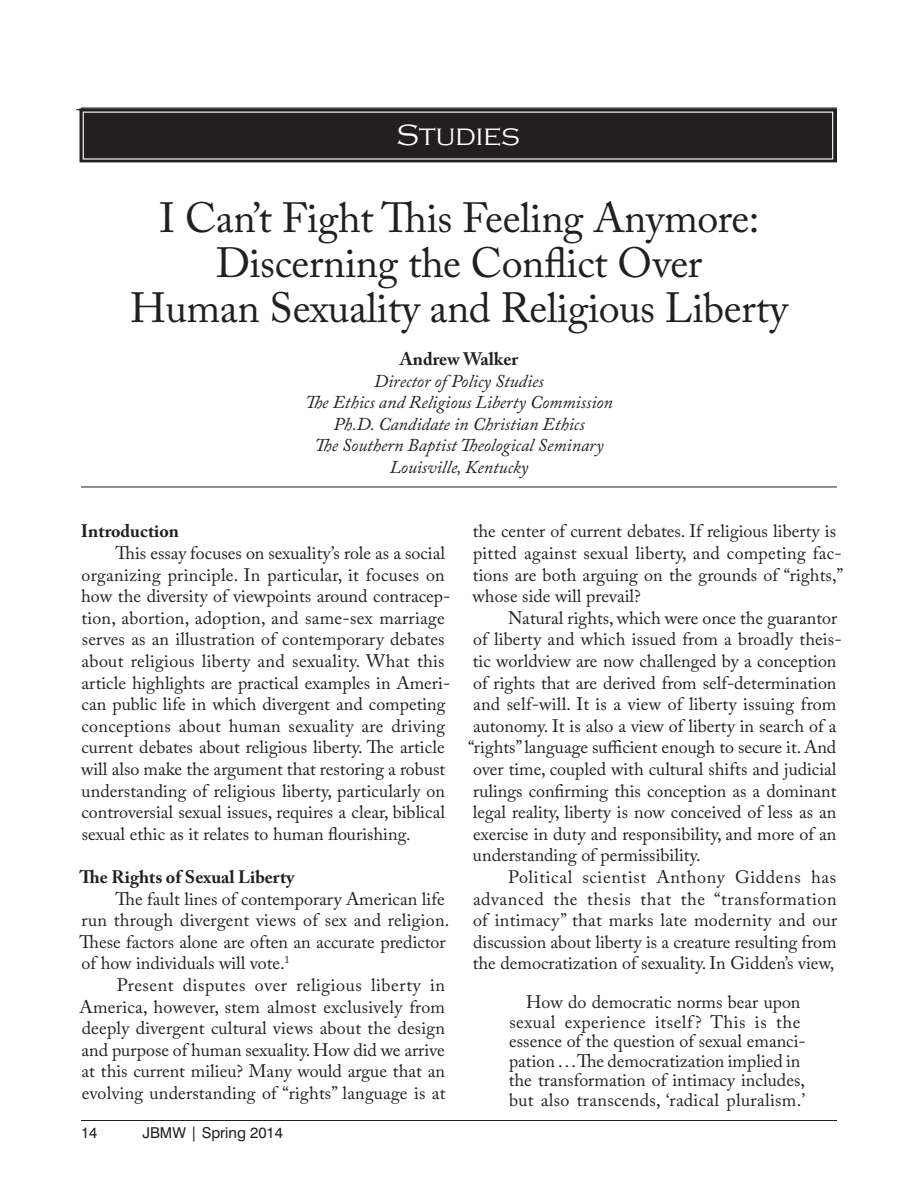
<style>
.page{position:relative;width:918px;height:1188px;background:#fff}
.page>*{position:absolute;margin:0;border:0;box-sizing:border-box;transform-origin:0 0}
.Headline{font:42px/45px "Adobe Caslon Pro";letter-spacing:-.01em;color:#231f20;text-align:center}
.t1{font:300 30px "Copperplate Gothic";color:#fff}
.Body_Text{font:18px/21.6px "Adobe Caslon Pro";color:#231f20}
.Body_Indented{font:18px/19.5px "Adobe Caslon Pro";color:#231f20}
.Author_Credits{font:italic 18px "Adobe Caslon Pro";color:#231f20}
.Subhead{font:700 18px "Adobe Caslon Pro";color:#231f20}
.Author_Information{font:700 18px "Adobe Caslon Pro";color:#231f20}
.t2{font:15px "Swiss 721 BT";color:#231f20}
</style>
<div class="page">
<hr style="left:81px;top:1120px;width:756px;height:1px;background:#231f20">
<hr style="left:81px;top:487px;width:756px;height:1px;background:#231f20">
<hr style="left:76px;top:109px;width:756px;height:1px;background:#231f20">
<div style="left:80px;top:109px;width:756px;height:53px;background:#231f20"></div>
<div style="left:80px;top:108px;width:757px;height:54px;border:2px solid #231f20"></div>
<p class="t1" style="left:397px;top:119px;width:125px">Studies</p>
<p class="Headline" style="left:130px;top:195px;width:659px">I Can’t Fight This Feeling Anymore:<br>Discerning the Conflict Over<br>Human Sexuality and Religious Liberty</p>
<p class="Author_Information" style="left:400px;top:348px;width:120px">Andrew Walker</p>
<p class="Author_Credits" style="left:374px;top:370px;width:171px">Director of Policy Studies</p>
<p class="Author_Credits" style="left:305px;top:392px;width:309px">The Ethics and Religious Liberty Commission</p>
<p class="Author_Credits" style="left:333px;top:413px;width:253px">Ph.D. Candidate in Christian Ethics</p>
<p class="Author_Credits" style="left:315px;top:435px;width:290px">The Southern Baptist Theological Seminary</p>
<p class="Author_Credits" style="left:390px;top:456px;width:140px">Louisville, Kentucky</p>
<p class="Subhead" style="left:81px;top:521px;width:100px">Introduction</p>
<p class="Body_Text" style="left:81px;top:542px;width:371px;text-indent:34px">This essay focuses on sexuality’s role as a social organizing principle. In particular, it focuses on how the diversity of viewpoints around contracep&shy;tion, abortion, adoption, and same-sex marriage serves as an illustration of contemporary debates about religious liberty and sexuality. What this article highlights are practical examples in Ameri&shy;can public life in which divergent and competing conceptions about human sexuality are driving current debates about religious liberty. The article will also make the argument that restoring a robust understanding of religious liberty, particularly on controversial sexual issues, requires a clear, biblical sexual ethic as it relates to human flourishing.</p>
<p class="Subhead" style="left:80px;top:866px;width:216px">The Rights of Sexual Liberty</p>
<p class="Body_Text" style="left:80px;top:888px;width:371px;text-indent:36px">The fault lines of contemporary American life run through divergent views of sex and religion.<br>These factors alone are often an accurate predictor of how individuals will vote.<sup>1</sup></p>
<p class="Body_Text" style="left:79px;top:974px;width:368px;text-align:justify;text-indent:37px">Present disputes over religious liberty in America, however, stem almost exclusively from deeply divergent cultural views about the design and purpose of human sexuality. How did we arrive at this current milieu? Many would argue that an evolving understanding of “rights” language is at</p>
<p class="t2" style="left:81px;top:1124px;width:18px">14</p>
<p class="t2" style="left:142px;top:1124px;width:142px">JBMW | Spring 2014</p>
<p class="Body_Text" style="left:473px;top:520px;width:372px">the center of current debates. If religious liberty is pitted against sexual liberty, and competing fac&shy;tions are both arguing on the grounds of “rights,” whose side will prevail?</p>
<p class="Body_Text" style="left:468px;top:607px;width:375px;text-indent:40px">Natural rights, which were once the guarantor of liberty and which issued from a broadly theis&shy;tic worldview are now challenged by a conception of rights that are derived from self-determination and self-will. It is a view of liberty issuing from autonomy. It is also a view of liberty in search of a “rights” language sufficient enough to secure it. And over time, coupled with cultural shifts and judicial rulings confirming this conception as a dominant legal reality, liberty is now conceived of less as an exercise in duty and responsibility, and more of an understanding of permissibility.</p>
<p class="Body_Text" style="left:473px;top:866px;width:366px;text-align:justify;text-indent:35px">Political scientist Anthony Giddens has advanced the thesis that the “transformation of intimacy” that marks late modernity and our discussion about liberty is a creature resulting from the democratization of sexuality. In Gidden’s view,</p>
<p class="Body_Indented" style="left:509px;top:992px;width:298px;text-indent:17px">How do democratic norms bear upon sexual experience itself? This is the essence of the question of sexual emanci&shy;pation . . . The democratization implied in the transformation of intimacy includes, but also transcends, ‘radical pluralism.’</p>
</div>
